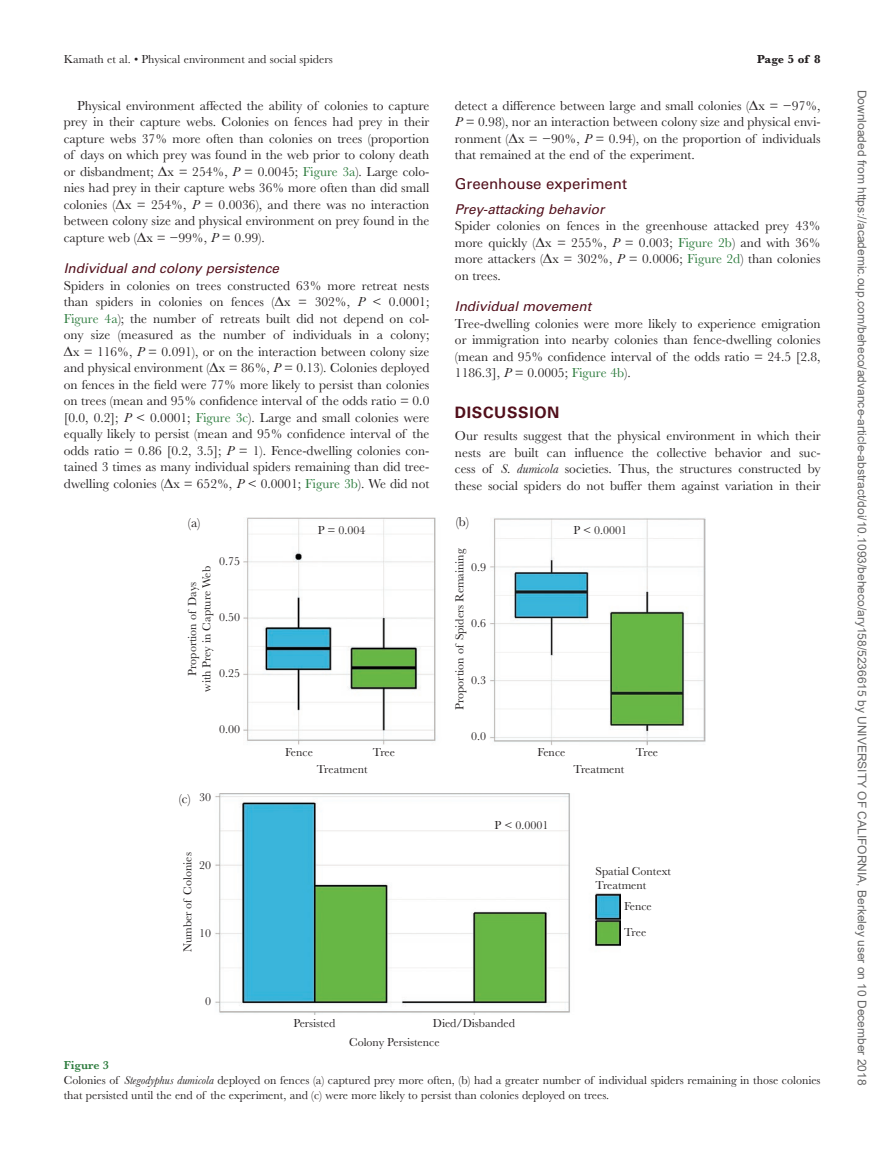
<style>
.page{position:relative;width:891px;height:1175px;background:#fff}
.page>*{position:absolute;margin:0;border:0;box-sizing:border-box;transform-origin:0 0}
.t1{font:700 15.75px "Univers LT Std";letter-spacing:.04em;color:#510f1b}
.t2{font:15px "Univers LT Std";color:#510f1b}
.t3{font:13.5px/16.5px "Baskerville MT Std";color:#231f20;text-align:justify}
.t4{font:italic 13.5px "Univers LT Std";color:#510f1b}
.t5{font:13.35px "Baskerville MT Std";color:#231f20}
.t6{font:12px/14.4px "Baskerville MT Std";color:#231f20}
.t7{font:12px "Arial";color:#666}
.t8{font:700 12px "Baskerville MT Std";letter-spacing:-.005em;color:#231f20}
.s1{font-family:"Gandhari Unicode"}
.s2{font-style:italic}
.s3{color:#2a7a3b}
.s4{font-weight:600;color:#2a7a3b}
</style>
<div class="page">
<img style="left:244px;top:518px;width:462px;height:227px">
<img style="left:215px;top:793px;width:406px;height:222px">
<p class="t6" style="left:64px;top:52px;width:271px">Kamath et al. • Physical environment and social spiders</p>
<p class="t3" style="left:64px;top:97px;width:367px;text-indent:14px">Physical environment affected the ability of colonies to capture prey in their capture webs. Colonies on fences had prey in their capture webs 37% more often than colonies on trees (proportion of days on which prey was found in the web prior to colony death or disbandment; <span class="s1">Δ</span>x = 254%, <span class="s2">P</span> = 0.0045; <span class="s3">Figure 3a</span>). Large colo&shy;nies had prey in their capture webs 36% more often than did small colonies (<span class="s1">Δ</span>x = 254%, <span class="s2">P</span> = 0.0036), and there was no interaction between colony size and physical environment on prey found in the capture web (<span class="s1">Δ</span>x = −99%, <span class="s2">P</span> = 0.99).</p>
<p class="t4" style="left:64px;top:260px;width:217px">Individual and colony persistence</p>
<p class="t3" style="left:64px;top:277px;width:367px">Spiders in colonies on trees constructed 63% more retreat nests than spiders in colonies on fences (<span class="s1">Δ</span>x = 302%, <span class="s2">P</span> &lt; 0.0001; <span class="s3">Figure 4a</span>); the number of retreats built did not depend on col&shy;ony size (measured as the number of individuals in a colony; <span class="s1">Δ</span>x = 116%, <span class="s2">P</span> = 0.091), or on the interaction between colony size and physical environment (<span class="s1">Δ</span>x = 86%, <span class="s2">P</span> = 0.13). Colonies deployed on fences in the field were 77% more likely to persist than colonies on trees (mean and 95% confidence interval of the odds ratio = 0.0 [0.0, 0.2]; <span class="s2">P</span> &lt; 0.0001; <span class="s3">Figure 3c</span>). Large and small colonies were equally likely to persist (mean and 95% confidence interval of the odds ratio = 0.86 [0.2, 3.5]; <span class="s2">P</span> = 1). Fence-dwelling colonies con&shy;tained 3 times as many individual spiders remaining than did tree&shy;dwelling colonies (<span class="s1">Δ</span>x = 652%, <span class="s2">P</span> &lt; 0.0001; <span class="s3">Figure 3b</span>). We did not</p>
<p class="t8" style="left:757px;top:52px;width:65px">Page 5 of 8</p>
<p class="t3" style="left:455px;top:97px;width:367px">detect a difference between large and small colonies (<span class="s1">Δ</span>x = −97%, <span class="s2">P</span> = 0.98), nor an interaction between colony size and physical envi&shy;ronment (<span class="s1">Δ</span>x = −90%, <span class="s2">P</span> = 0.94), on the proportion of individuals that remained at the end of the experiment.</p>
<p class="t2" style="left:455px;top:175px;width:174px">Greenhouse experiment</p>
<p class="t4" style="left:455px;top:201px;width:151px">Prey-attacking behavior</p>
<p class="t3" style="left:455px;top:217px;width:367px">Spider colonies on fences in the greenhouse attacked prey 43% more quickly (<span class="s1">Δ</span>x = 255%, <span class="s2">P</span> = 0.003; <span class="s3">Figure 2b</span>) and with 36% more attackers (<span class="s1">Δ</span>x = 302%, <span class="s2">P</span> = 0.0006; <span class="s3">Figure 2d</span>) than colonies on trees.</p>
<p class="t4" style="left:455px;top:298px;width:138px">Individual movement</p>
<p class="t3" style="left:455px;top:315px;width:367px">Tree-dwelling colonies were more likely to experience emigration or immigration into nearby colonies than fence-dwelling colonies (mean and 95% confidence interval of the odds ratio = 24.5 [2.8, 1186.3], <span class="s2">P</span> = 0.0005; <span class="s3">Figure 4b</span>).</p>
<p class="t1" style="left:455px;top:403px;width:106px">DISCUSSION</p>
<p class="t3" style="left:455px;top:427px;width:367px">Our results suggest that the physical environment in which their nests are built can influence the collective behavior and suc&shy;cess of <span class="s2">S. dumicola</span> societies. Thus, the structures constructed by these social spiders do not buffer them against variation in their</p>
<p class="t5" style="left:188px;top:515px;width:14px">(a)</p>
<p class="t6" style="left:219px;top:554px;width:22px">0.75</p>
<p class="t6" style="left:185px;top:691px;width:127px;text-align:center;rotate:-90deg">Proportion of Days<br>with Prey in Capture Web</p>
<p class="t6" style="left:219px;top:610px;width:22px">0.50</p>
<p class="t6" style="left:219px;top:666px;width:22px">0.25</p>
<p class="t6" style="left:219px;top:722px;width:22px">0.00</p>
<p class="t5" style="left:179px;top:790px;width:14px">(c)</p>
<p class="t6" style="left:199px;top:789px;width:13px">30</p>
<p class="t6" style="left:180px;top:952px;width:101px;rotate:-90deg">Number of Colonies</p>
<p class="t6" style="left:199px;top:857px;width:13px">20</p>
<p class="t6" style="left:199px;top:925px;width:13px">10</p>
<p class="t6" style="left:205px;top:993px;width:7px">0</p>
<p class="t5" style="left:456px;top:514px;width:15px">(b)</p>
<p class="t6" style="left:318px;top:522px;width:49px">P = 0.004</p>
<p class="t6" style="left:574px;top:522px;width:55px">P &lt; 0.0001</p>
<p class="t6" style="left:452px;top:710px;width:163px;rotate:-90deg">Proportion of Spiders Remaining</p>
<p class="t6" style="left:471px;top:559px;width:16px">0.9</p>
<p class="t6" style="left:471px;top:616px;width:16px">0.6</p>
<p class="t6" style="left:471px;top:672px;width:16px">0.3</p>
<p class="t6" style="left:285px;top:744px;width:29px">Fence</p>
<p class="t6" style="left:373px;top:744px;width:24px">Tree</p>
<p class="t6" style="left:317px;top:762px;width:52px">Treatment</p>
<p class="t6" style="left:471px;top:729px;width:16px">0.0</p>
<p class="t6" style="left:538px;top:744px;width:29px">Fence</p>
<p class="t6" style="left:636px;top:744px;width:24px">Tree</p>
<p class="t6" style="left:574px;top:762px;width:52px">Treatment</p>
<p class="t6" style="left:495px;top:818px;width:55px">P &lt; 0.0001</p>
<p class="t6" style="left:596px;top:863px;width:77px">Spatial Context<br>Treatment</p>
<p class="t6" style="left:624px;top:899px;width:29px">Fence</p>
<p class="t6" style="left:624px;top:924px;width:24px">Tree</p>
<p class="t6" style="left:293px;top:1016px;width:43px">Persisted</p>
<p class="t6" style="left:349px;top:1014px;width:167px;line-height:18.6px;text-indent:84px">Died/Disbanded<br>Colony Persistence</p>
<p class="t6" style="left:64px;top:1057px;width:758px;line-height:15px"><span class="s4">Figure 3<br></span>Colonies of <span class="s2">Stegodyphus dumicola</span> deployed on fences (a) captured prey more often, (b) had a greater number of individual spiders remaining in those colonies that persisted until the end of the experiment, and (c) were more likely to persist than colonies deployed on trees.</p>
<p class="t7" style="left:866px;top:90px;width:997px;rotate:90deg">Downloaded from https://academic.oup.com/beheco/advance-article-abstract/doi/10.1093/beheco/ary158/5236615 by UNIVERSITY OF CALIFORNIA, Berkeley user on 10 December 2018</p>
</div>
